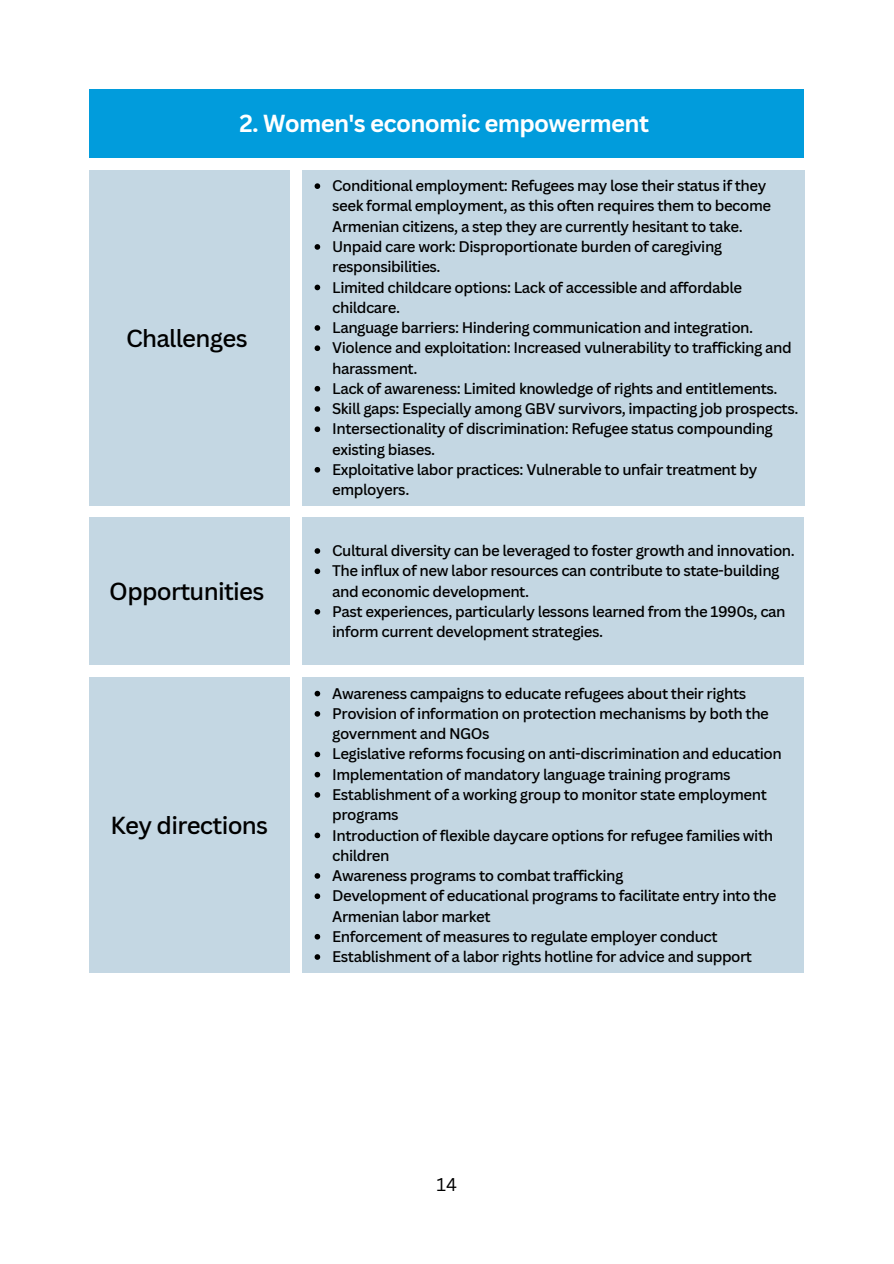
<style>
.page{position:relative;width:894px;height:1264px;background:#fff}
.page>*{position:absolute;margin:0;border:0;box-sizing:border-box;transform-origin:0 0}
.t1{font:500 24px "Canva Sans";letter-spacing:-.03em;color:#000}
.t2{font:700 24px "Canva Sans";letter-spacing:-.03em;color:#fff}
.t3{font:18px "Canva Sans";color:#000}
.t4{font:500 15px/20.2px "Canva Sans";letter-spacing:-.03em;color:#000}
</style>
<div class="page">
<div style="left:89px;top:89px;width:715px;height:69px;background:#019cdc"></div>
<div style="left:89px;top:170px;width:200px;height:335px;background:#c4d7e3"></div>
<div style="left:302px;top:170px;width:502px;height:335px;background:#c4d7e3"></div>
<svg style="left:314px;top:183px;width:6px;height:6px"></svg>
<svg style="left:314px;top:244px;width:6px;height:6px"></svg>
<svg style="left:314px;top:284px;width:6px;height:6px"></svg>
<svg style="left:314px;top:325px;width:6px;height:6px"></svg>
<svg style="left:314px;top:345px;width:6px;height:6px"></svg>
<svg style="left:314px;top:386px;width:6px;height:5px"></svg>
<svg style="left:314px;top:406px;width:6px;height:6px"></svg>
<svg style="left:314px;top:426px;width:6px;height:6px"></svg>
<svg style="left:314px;top:467px;width:6px;height:5px"></svg>
<div style="left:89px;top:518px;width:200px;height:147px;background:#c4d7e3"></div>
<div style="left:302px;top:518px;width:501px;height:147px;background:#c4d7e3"></div>
<svg style="left:314px;top:548px;width:6px;height:6px"></svg>
<svg style="left:314px;top:568px;width:6px;height:6px"></svg>
<svg style="left:314px;top:609px;width:6px;height:5px"></svg>
<div style="left:89px;top:677px;width:200px;height:295px;background:#c4d7e3"></div>
<div style="left:302px;top:677px;width:501px;height:295px;background:#c4d7e3"></div>
<svg style="left:314px;top:690px;width:6px;height:6px"></svg>
<svg style="left:314px;top:711px;width:6px;height:5px"></svg>
<svg style="left:314px;top:751px;width:6px;height:6px"></svg>
<svg style="left:314px;top:771px;width:6px;height:6px"></svg>
<svg style="left:314px;top:792px;width:6px;height:5px"></svg>
<svg style="left:314px;top:832px;width:6px;height:6px"></svg>
<svg style="left:314px;top:873px;width:6px;height:5px"></svg>
<svg style="left:314px;top:893px;width:6px;height:6px"></svg>
<svg style="left:314px;top:933px;width:6px;height:6px"></svg>
<svg style="left:314px;top:954px;width:6px;height:5px"></svg>
<h1 class="t2" style="left:239px;top:106px;width:411px">2. Women's economic empowerment</h1>
<h1 class="t1" style="left:126px;top:321px;width:123px">Challenges</h1>
<h1 class="t1" style="left:109px;top:574px;width:156px">Opportunities</h1>
<h1 class="t1" style="left:110px;top:808px;width:159px">Key directions</h1>
<p class="t4" style="left:332px;top:175px;width:440px">Conditional employment: Refugees may lose their status if they seek formal employment, as this often requires them to become<br>Armenian citizens, a step they are currently hesitant to take.</p>
<p class="t4" style="left:332px;top:236px;width:391px">Unpaid care work: Disproportionate burden of caregiving responsibilities.</p>
<p class="t4" style="left:332px;top:276px;width:411px">Limited childcare options: Lack of accessible and affordable childcare.</p>
<p class="t4" style="left:332px;top:317px;width:422px">Language barriers: Hindering communication and integration.</p>
<p class="t4" style="left:332px;top:337px;width:461px">Violence and exploitation: Increased vulnerability to trafficking and harassment.</p>
<p class="t4" style="left:332px;top:378px;width:447px">Lack of awareness: Limited knowledge of rights and entitlements.</p>
<p class="t4" style="left:332px;top:398px;width:467px">Skill gaps: Especially among GBV survivors, impacting job prospects.</p>
<p class="t4" style="left:332px;top:418px;width:442px">Intersectionality of discrimination: Refugee status compounding existing biases.</p>
<p class="t4" style="left:332px;top:459px;width:426px">Exploitative labor practices: Vulnerable to unfair treatment by employers.</p>
<p class="t4" style="left:332px;top:540px;width:464px">Cultural diversity can be leveraged to foster growth and innovation.</p>
<p class="t4" style="left:332px;top:560px;width:449px">The influx of new labor resources can contribute to state-building and economic development.</p>
<p class="t4" style="left:332px;top:601px;width:454px">Past experiences, particularly lessons learned from the 1990s, can inform current development strategies.</p>
<p class="t4" style="left:332px;top:682px;width:415px">Awareness campaigns to educate refugees about their rights</p>
<p class="t4" style="left:332px;top:703px;width:438px">Provision of information on protection mechanisms by both the government and NGOs</p>
<p class="t4" style="left:332px;top:743px;width:451px">Legislative reforms focusing on anti-discrimination and education</p>
<p class="t4" style="left:332px;top:763px;width:400px">Implementation of mandatory language training programs</p>
<p class="t4" style="left:332px;top:784px;width:436px">Establishment of a working group to monitor state employment programs</p>
<p class="t4" style="left:332px;top:824px;width:442px">Introduction of flexible daycare options for refugee families with children</p>
<p class="t4" style="left:332px;top:865px;width:293px">Awareness programs to combat trafficking</p>
<p class="t4" style="left:332px;top:885px;width:445px">Development of educational programs to facilitate entry into the<br>Armenian labor market</p>
<p class="t4" style="left:332px;top:925px;width:387px">Enforcement of measures to regulate employer conduct</p>
<p class="t4" style="left:332px;top:946px;width:421px">Establishment of a labor rights hotline for advice and support</p>
<p class="t3" style="left:436px;top:1172px;width:22px">14</p>
</div>
